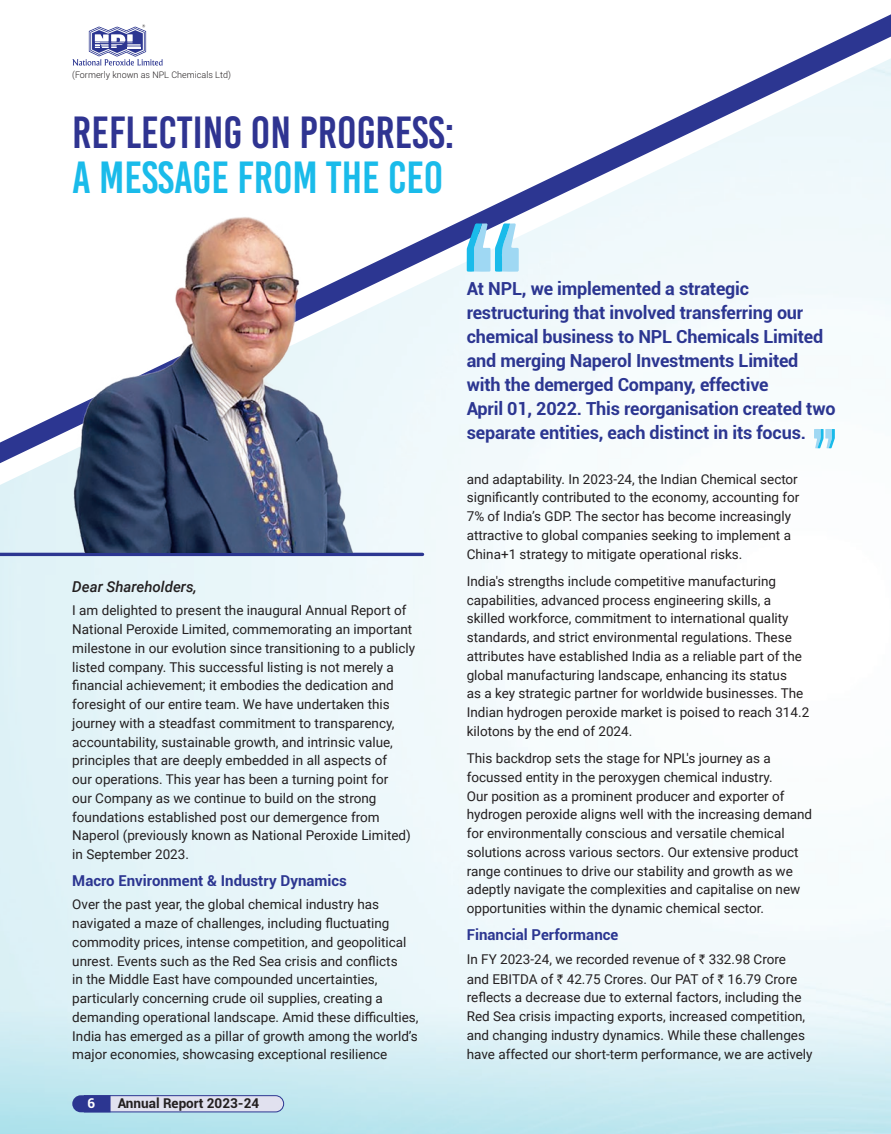
<style>
.page{position:relative;width:891px;height:1134px;background:#fff}
.page>*{position:absolute;margin:0;border:0;box-sizing:border-box;transform-origin:0 0}
.t1{font:45px "Bebas Kai";color:#2f3491}
.t2{font:45px "Bebas Kai";color:#1abbea}
.t3{font:700 18px/24px "Roboto";letter-spacing:-.01em;color:#2c3691}
.t4{font:700 15px "Roboto";color:#2c3691}
.t5{font:italic 500 15px "Roboto";color:#231f20}
.t6{font:13.5px/18.8px "Roboto";color:#231f20}
.t7{font:700 13.5px "Roboto";color:#231f20}
.t8{font:700 13.5px "Roboto";color:#fff}
.t9{font:300 9px "Roboto";color:#231f20}
.s1{font-family:"Rupee"}
</style>
<div class="page">
<img style="left:0;top:463px;width:891px;height:671px">
<svg style="left:0;top:14px;width:891px;height:449px"></svg>
<hr style="left:0;top:553px;width:423px;height:3px;background:#2c3691">
<img style="left:55px;top:214px;width:350px;height:339px">
<svg style="left:467px;top:223px;width:52px;height:49px;background:#8acfed"></svg>
<svg style="left:814px;top:429px;width:21px;height:19px"></svg>
<svg style="left:72px;top:1095px;width:212px;height:18px;background:#afb4d6"></svg>
<svg style="left:72px;top:24px;width:91px;height:42px"></svg>
<p class="t9" style="left:72px;top:68px;width:160px">(Formerly known as NPL Chemicals Ltd)</p>
<p class="t1" style="left:72px;top:108px;width:384px">REFLECTING ON PROGRESS:</p>
<p class="t2" style="left:72px;top:153px;width:373px">A MESSAGE FROM THE CEO</p>
<p class="t5" style="left:72px;top:577px;width:126px">Dear Shareholders,</p>
<p class="t6" style="left:72px;top:601px;width:344px">I am delighted to present the inaugural Annual Report of National Peroxide Limited, commemorating an important milestone in our evolution since transitioning to a publicly listed company. This successful listing is not merely a financial achievement; it embodies the dedication and foresight of our entire team. We have undertaken this journey with a steadfast commitment to transparency, accountability, sustainable growth, and intrinsic value, principles that are deeply embedded in all aspects of<br>our operations. This year has been a turning point for<br>our Company as we continue to build on the strong foundations established post our demergence from Naperol (previously known as National Peroxide Limited) in September 2023.</p>
<p class="t4" style="left:72px;top:870px;width:276px">Macro Environment &amp; Industry Dynamics</p>
<p class="t6" style="left:72px;top:895px;width:348px">Over the past year, the global chemical industry has navigated a maze of challenges, including fluctuating commodity prices, intense competition, and geopolitical unrest. Events such as the Red Sea crisis and conflicts<br>in the Middle East have compounded uncertainties, particularly concerning crude oil supplies, creating a demanding operational landscape. Amid these difficulties, India has emerged as a pillar of growth among the world’s major economies, showcasing exceptional resilience</p>
<p class="t8" style="left:88px;top:1094px;width:9px">6</p>
<p class="t7" style="left:118px;top:1094px;width:143px">Annual Report 2023-24</p>
<p class="t3" style="left:467px;top:276px;width:370px">At NPL, we implemented a strategic restructuring that involved transferring our chemical business to NPL Chemicals Limited and merging Naperol Investments Limited with the demerged Company, effective<br>April 01, 2022. This reorganisation created two separate entities, each distinct in its focus.</p>
<p class="t6" style="left:467px;top:469px;width:334px">and adaptability. In 2023-24, the Indian Chemical sector significantly contributed to the economy, accounting for 7% of India’s GDP. The sector has become increasingly attractive to global companies seeking to implement a China+1 strategy to mitigate operational risks.</p>
<p class="t6" style="left:467px;top:571px;width:344px">India's strengths include competitive manufacturing capabilities, advanced process engineering skills, a skilled workforce, commitment to international quality standards, and strict environmental regulations. These attributes have established India as a reliable part of the global manufacturing landscape, enhancing its status<br>as a key strategic partner for worldwide businesses. The Indian hydrogen peroxide market is poised to reach 314.2 kilotons by the end of 2024.</p>
<p class="t6" style="left:467px;top:748px;width:347px">This backdrop sets the stage for NPL's journey as a focussed entity in the peroxygen chemical industry.<br>Our position as a prominent producer and exporter of hydrogen peroxide aligns well with the increasing demand for environmentally conscious and versatile chemical solutions across various sectors. Our extensive product range continues to drive our stability and growth as we adeptly navigate the complexities and capitalise on new opportunities within the dynamic chemical sector.</p>
<p class="t4" style="left:467px;top:924px;width:153px">Financial Performance</p>
<p class="t6" style="left:467px;top:949px;width:347px">In FY 2023-24, we recorded revenue of <span class="s1">`</span> 332.98 Crore<br>and EBITDA of <span class="s1">`</span> 42.75 Crores. Our PAT of <span class="s1">`</span> 16.79 Crore reflects a decrease due to external factors, including the Red Sea crisis impacting exports, increased competition, and changing industry dynamics. While these challenges have affected our short-term performance, we are actively</p>
</div>
